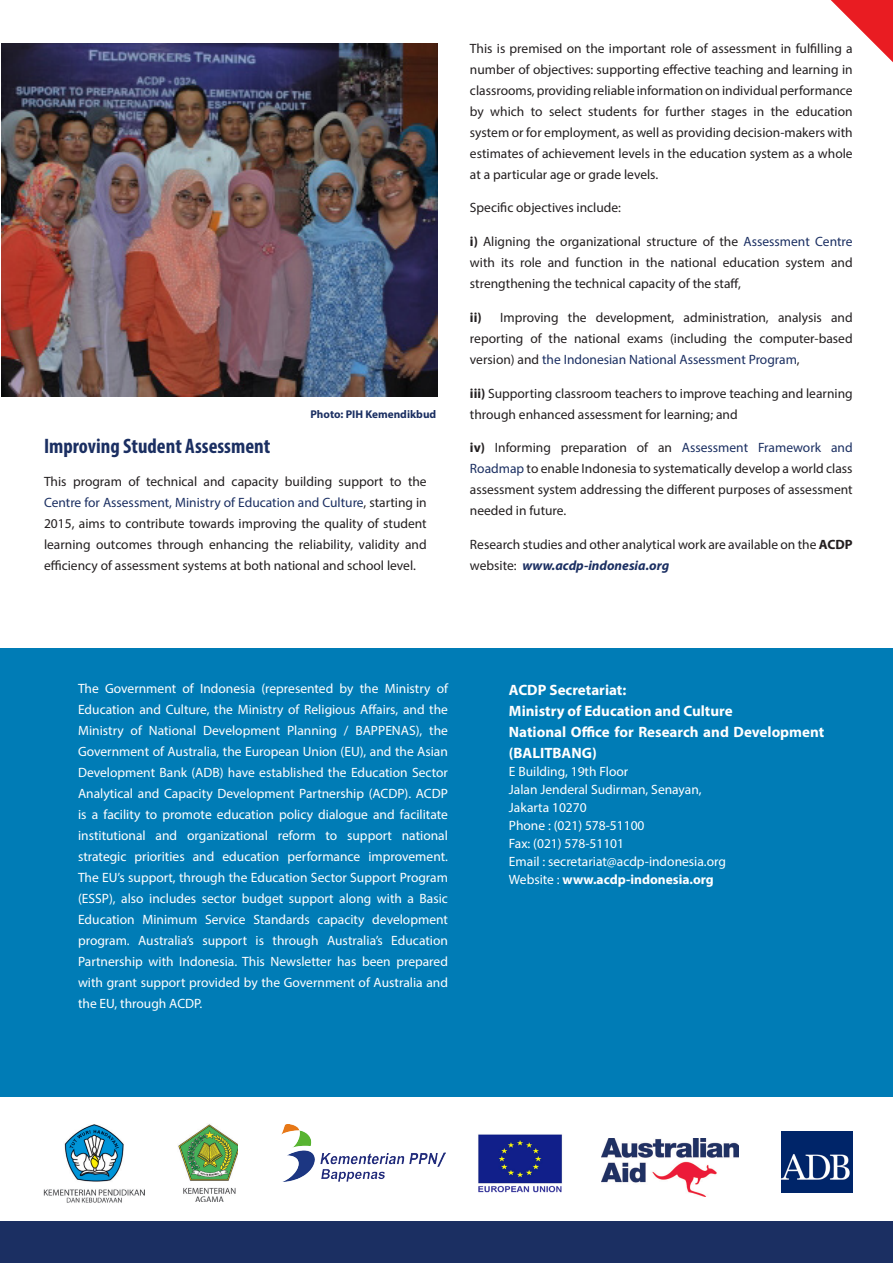
<style>
.page{position:relative;width:893px;height:1263px;background:#fff}
.page>*{position:absolute;margin:0;border:0;box-sizing:border-box;transform-origin:0 0}
.t1{font:700 condensed 21px "Myriad Pro";color:#1b2f62}
.t2{font:700 15px/21px "Myriad Pro";color:#fff}
.t3{font:13.5px/21px "Myriad Pro";color:#231f20;text-align:justify}
.t4{font:13.5px/21px "Myriad Pro";color:#fff;text-align:justify}
.t5{font:700 13.5px "Myriad Pro";color:#fff}
.t6{font:700 11.25px "Myriad Pro";color:#1b2f62}
.s1{color:#1b2f62}
.s2{font-weight:700}
.s3{font-weight:700;font-style:italic;color:#1b2f62}
.s4{font-weight:400}
</style>
<div class="page">
<div style="left:0;top:648px;width:893px;height:449px;background:#007cb6"></div>
<img style="left:44px;top:1124px;width:101px;height:79px">
<img style="left:178px;top:1124px;width:60px;height:77px">
<img style="left:478px;top:1134px;width:84px;height:59px">
<img style="left:782px;top:1131px;width:70px;height:62px">
<img style="left:281px;top:1124px;width:164px;height:57px">
<img style="left:601px;top:1138px;width:137px;height:58px">
<svg style="left:831px;top:0;width:62px;height:62px"></svg>
<img style="left:2px;top:44px;width:435px;height:353px">
<div style="left:0;top:1221px;width:893px;height:42px;background:#1b2f62"></div>
<p class="t6" style="left:310px;top:407px;width:127px">Photo: PIH Kemendikbud</p>
<p class="t1" style="left:44px;top:432px;width:228px">Improving Student Assessment</p>
<p class="t3" style="left:44px;top:471px;width:384px">This program of technical and capacity building support to the <span class="s1">Centre for Assessment, Ministry of Education and Culture</span>, starting in 2015, aims to contribute towards improving the quality of student learning outcomes through enhancing the reliability, validity and efficiency of assessment systems at both national and school level.</p>
<p class="t3" style="left:470px;top:37px;width:384px">This is premised on the important role of assessment in fulfilling a number of objectives: supporting effective teaching and learning in classrooms, providing reliable information on individual performance by which to select students for further stages in the education system or for employment, as well as providing decision-makers with estimates of achievement levels in the education system as a whole at a particular age or grade levels.</p>
<p class="t3" style="left:470px;top:197px;width:153px">Specific objectives include:</p>
<p class="t3" style="left:470px;top:231px;width:384px"><span class="s2">i)</span> Aligning the organizational structure of the <span class="s1">Assessment Centre </span>with its role and function in the national education system and strengthening the technical capacity of the staff,</p>
<p class="t3" style="left:470px;top:307px;width:384px"><span class="s2">ii)</span> Improving the development, administration, analysis and reporting of the national exams (including the computer-based version) and <span class="s1">the Indonesian National Assessment Program</span>,</p>
<p class="t3" style="left:470px;top:382px;width:384px"><span class="s2">iii)</span> Supporting classroom teachers to improve teaching and learning through enhanced assessment for learning; and</p>
<p class="t3" style="left:470px;top:437px;width:384px"><span class="s2">iv)</span> Informing preparation of an <span class="s1">Assessment Framework and Roadmap</span> to enable Indonesia to systematically develop a world class assessment system addressing the different purposes of assessment needed in future.</p>
<p class="t3" style="left:470px;top:534px;width:384px">Research studies and other analytical work are available on the <span class="s2">ACDP </span>website: <span class="s3">www.acdp-indonesia.org</span></p>
<p class="t4" style="left:78px;top:677px;width:371px">The Government of Indonesia (represented by the Ministry of Education and Culture, the Ministry of Religious Affairs, and the Ministry of National Development Planning / BAPPENAS), the Government of Australia, the European Union (EU), and the Asian Development Bank (ADB) have established the Education Sector Analytical and Capacity Development Partnership (ACDP). ACDP is a facility to promote education policy dialogue and facilitate institutional and organizational reform to support national strategic priorities and education performance improvement.<br>The EU’s support, through the Education Sector Support Program (ESSP), also includes sector budget support along with a Basic Education Minimum Service Standards capacity development program. Australia’s support is through Australia’s Education Partnership with Indonesia. This Newsletter has been prepared with grant support provided by the Government of Australia and the EU, through ACDP.</p>
<p class="t2" style="left:509px;top:679px;width:119px">ACDP Secretariat:</p>
<p class="t2" style="left:509px;top:700px;width:225px">Ministry of Education and Culture</p>
<p class="t2" style="left:509px;top:721px;width:317px">National Office for Research and Development (BALITBANG)</p>
<p class="t4" style="left:509px;top:760px;width:121px">E Building, 19th Floor</p>
<p class="t4" style="left:509px;top:778px;width:194px">Jalan Jenderal Sudirman, Senayan,</p>
<p class="t4" style="left:509px;top:796px;width:79px">Jakarta 10270</p>
<p class="t4" style="left:509px;top:814px;width:137px">Phone : (021) 578-51100</p>
<p class="t4" style="left:509px;top:832px;width:117px">Fax: (021) 578-51101</p>
<p class="t4" style="left:509px;top:850px;width:219px">Email : secretariat@acdp-indonesia.org</p>
<p class="t5" style="left:509px;top:870px;width:206px"><span class="s4">Website :</span> www.acdp-indonesia.org</p>
</div>
